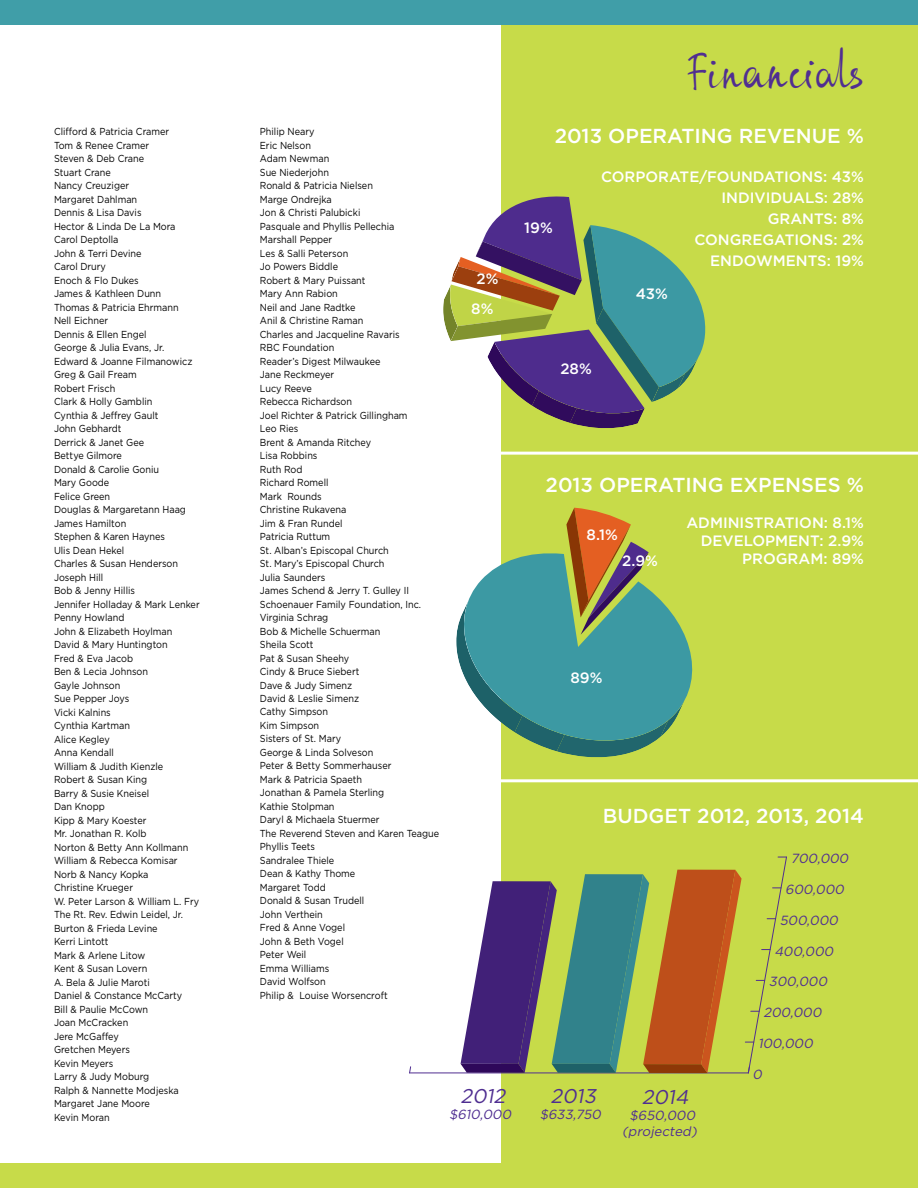
<style>
.page{position:relative;width:918px;height:1188px;background:#fff}
.page>*{position:absolute;margin:0;border:0;box-sizing:border-box;transform-origin:0 0}
.t1{font:48px "ALS Syys Script";color:#502e91}
.t2{font:500 20.25px "Gotham";color:#fff}
.t3{font:italic 19.95px "Gotham";color:#4f2e91}
.t4{font:500 15px/21px "Gotham";color:#fff;text-align:right}
.t5{font:italic 13.2px/15.9px "Gotham";color:#4f2e91;text-align:center}
.t6{font:10.2px/13.5px "Gotham";color:#000;scale:.9 1}
</style>
<div class="page">
<div style="left:501px;top:0;width:417px;height:1188px;background:#c7db49"></div>
<hr style="left:410px;top:1072px;width:338px;height:1px;background:#502e91">
<svg style="left:409px;top:1066px;width:3px;height:8px"></svg>
<svg style="left:461px;top:856px;width:326px;height:218px"></svg>
<svg style="left:443px;top:196px;width:262px;height:232px"></svg>
<svg style="left:686px;top:639px;width:6px;height:58px"></svg>
<svg style="left:456px;top:508px;width:230px;height:249px"></svg>
<hr style="left:497px;top:779px;width:421px;height:3px;background:#fff">
<hr style="left:495px;top:452px;width:423px;height:3px;background:#fff">
<div style="left:0;top:0;width:918px;height:24px;background:#409ea8"></div>
<div style="left:0;top:1164px;width:918px;height:24px;background:#c7db49"></div>
<p class="t6" style="left:54px;top:125px;width:163px">Clifford &amp; Patricia Cramer<br>Tom &amp; Renee Cramer<br>Steven &amp; Deb Crane<br>Stuart Crane<br>Nancy Creuziger<br>Margaret Dahlman<br>Dennis &amp; Lisa Davis<br>Hector &amp; Linda De La Mora<br>Carol Deptolla<br>John &amp; Terri Devine<br>Carol Drury<br>Enoch &amp; Flo Dukes<br>James &amp; Kathleen Dunn<br>Thomas &amp; Patricia Ehrmann<br>Nell Eichner<br>Dennis &amp; Ellen Engel<br>George &amp; Julia Evans, Jr.<br>Edward &amp; Joanne Filmanowicz<br>Greg &amp; Gail Fream<br>Robert Frisch<br>Clark &amp; Holly Gamblin<br>Cynthia &amp; Jeffrey Gault<br>John Gebhardt<br>Derrick &amp; Janet Gee<br>Bettye Gilmore<br>Donald &amp; Carolie Goniu<br>Mary Goode<br>Felice Green<br>Douglas &amp; Margaretann Haag<br>James Hamilton<br>Stephen &amp; Karen Haynes<br>Ulis Dean Hekel<br>Charles &amp; Susan Henderson<br>Joseph Hill<br>Bob &amp; Jenny Hillis<br>Jennifer Holladay &amp; Mark Lenker<br>Penny Howland<br>John &amp; Elizabeth Hoylman<br>David &amp; Mary Huntington<br>Fred &amp; Eva Jacob<br>Ben &amp; Lecia Johnson<br>Gayle Johnson<br>Sue Pepper Joys<br>Vicki Kalnins<br>Cynthia Kartman<br>Alice Kegley<br>Anna Kendall<br>William &amp; Judith Kienzle<br>Robert &amp; Susan King<br>Barry &amp; Susie Kneisel<br>Dan Knopp<br>Kipp &amp; Mary Koester<br>Mr. Jonathan R. Kolb<br>Norton &amp; Betty Ann Kollmann<br>William &amp; Rebecca Komisar<br>Norb &amp; Nancy Kopka<br>Christine Krueger<br>W. Peter Larson &amp; William L. Fry<br>The Rt. Rev. Edwin Leidel, Jr.<br>Burton &amp; Frieda Levine<br>Kerri Lintott<br>Mark &amp; Arlene Litow<br>Kent &amp; Susan Lovern<br>A. Bela &amp; Julie Maroti<br>Daniel &amp; Constance McCarty<br>Bill &amp; Paulie McCown<br>Joan McCracken<br>Jere McGaffey<br>Gretchen Meyers<br>Kevin Meyers<br>Larry &amp; Judy Moburg<br>Ralph &amp; Nannette Modjeska<br>Margaret Jane Moore<br>Kevin Moran</p>
<p class="t6" style="left:260px;top:125px;width:201px">Philip Neary<br>Eric Nelson<br>Adam Newman<br>Sue Niederjohn<br>Ronald &amp; Patricia Nielsen<br>Marge Ondrejka<br>Jon &amp; Christi Palubicki<br>Pasquale and Phyllis Pellechia<br>Marshall Pepper<br>Les &amp; Salli Peterson<br>Jo Powers Biddle<br>Robert &amp; Mary Puissant<br>Mary Ann Rabion<br>Neil and Jane Radtke<br>Anil &amp; Christine Raman<br>Charles and Jacqueline Ravaris<br>RBC Foundation<br>Reader’s Digest Milwaukee<br>Jane Reckmeyer<br>Lucy Reeve<br>Rebecca Richardson<br>Joel Richter &amp; Patrick Gillingham<br>Leo Ries<br>Brent &amp; Amanda Ritchey<br>Lisa Robbins<br>Ruth Rod<br>Richard Romell<br>Mark Rounds<br>Christine Rukavena<br>Jim &amp; Fran Rundel<br>Patricia Ruttum<br>St. Alban’s Episcopal Church<br>St. Mary’s Episcopal Church<br>Julia Saunders<br>James Schend &amp; Jerry T. Gulley II<br>Schoenauer Family Foundation, Inc.<br>Virginia Schrag<br>Bob &amp; Michelle Schuerman<br>Sheila Scott<br>Pat &amp; Susan Sheehy<br>Cindy &amp; Bruce Siebert<br>Dave &amp; Judy Simenz<br>David &amp; Leslie Simenz<br>Cathy Simpson<br>Kim Simpson<br>Sisters of St. Mary<br>George &amp; Linda Solveson<br>Peter &amp; Betty Sommerhauser<br>Mark &amp; Patricia Spaeth<br>Jonathan &amp; Pamela Sterling<br>Kathie Stolpman<br>Daryl &amp; Michaela Stuermer<br>The Reverend Steven and Karen Teague<br>Phyllis Teets<br>Sandralee Thiele<br>Dean &amp; Kathy Thome<br>Margaret Todd<br>Donald &amp; Susan Trudell<br>John Verthein<br>Fred &amp; Anne Vogel<br>John &amp; Beth Vogel<br>Peter Weil<br>Emma Williams<br>David Wolfson<br>Philip &amp; Louise Worsencroft</p>
<h3 class="t4" style="left:477px;top:268px;width:23px">2%</h3>
<h3 class="t4" style="left:471px;top:298px;width:24px">8%</h3>
<h3 class="t3" style="left:460px;top:1083px;width:51px">2012</h3>
<p class="t5" style="left:449px;top:1106px;width:67px">$610,000</p>
<h1 class="t1" style="left:688px;top:43px;width:178px">Financials</h1>
<h2 class="t2" style="left:555px;top:123px;width:311px">2013 OPERATING REVENUE %</h2>
<h3 class="t4" style="left:601px;top:166px;width:264px">CORPORATE/FOUNDATIONS: 43%<br>INDIVIDUALS: 28%<br>GRANTS: 8%<br>CONGREGATIONS: 2%<br>ENDOWMENTS: 19%</h3>
<h3 class="t4" style="left:636px;top:283px;width:34px">43%</h3>
<h3 class="t4" style="left:524px;top:217px;width:30px">19%</h3>
<h3 class="t4" style="left:560px;top:358px;width:33px">28%</h3>
<h2 class="t2" style="left:546px;top:472px;width:320px">2013 OPERATING EXPENSES %</h2>
<h3 class="t4" style="left:686px;top:514px;width:179px;line-height:18px">ADMINISTRATION: 8.1%<br>DEVELOPMENT: 2.9%</h3>
<h3 class="t4" style="left:622px;top:550px;width:37px">2.9%</h3>
<h3 class="t4" style="left:742px;top:548px;width:123px">PROGRAM: 89%</h3>
<h3 class="t4" style="left:587px;top:524px;width:33px">8.1%</h3>
<h3 class="t4" style="left:571px;top:667px;width:33px">89%</h3>
<h2 class="t2" style="left:603px;top:802px;width:263px">BUDGET 2012, 2013, 2014</h2>
<p class="t5" style="left:791px;top:850px;width:62px">700,000</p>
<p class="t5" style="left:785px;top:881px;width:63px">600,000</p>
<p class="t5" style="left:780px;top:912px;width:63px">500,000</p>
<p class="t5" style="left:774px;top:943px;width:63px">400,000</p>
<p class="t5" style="left:769px;top:974px;width:63px">300,000</p>
<p class="t5" style="left:763px;top:1004px;width:62px">200,000</p>
<p class="t5" style="left:758px;top:1035px;width:59px">100,000</p>
<h3 class="t3" style="left:551px;top:1083px;width:51px">2013</h3>
<p class="t5" style="left:540px;top:1106px;width:66px">$633,750</p>
<h3 class="t3" style="left:642px;top:1084px;width:52px">2014</h3>
<p class="t5" style="left:622px;top:1107px;width:79px">$650,000 (projected)</p>
<p class="t5" style="left:753px;top:1066px;width:14px">0</p>
</div>
